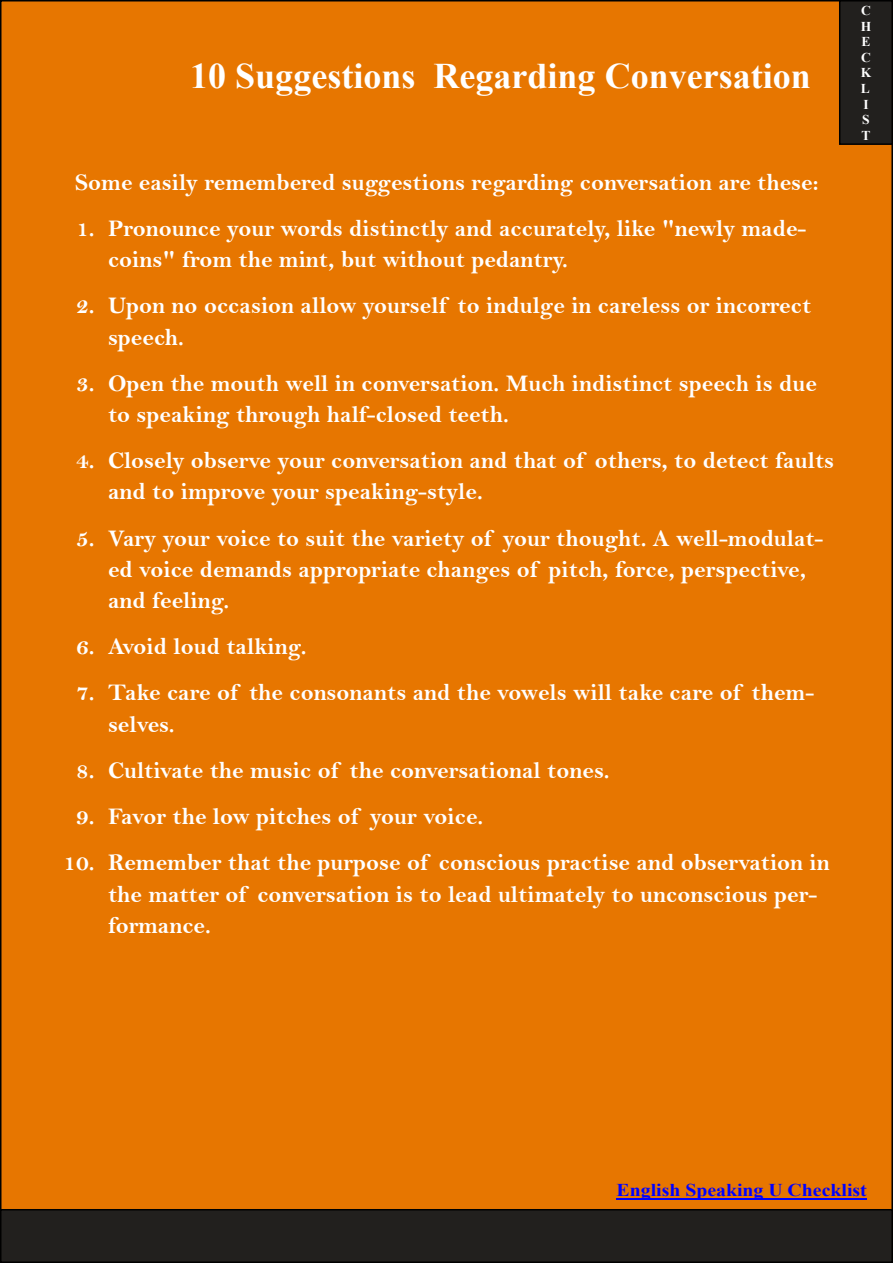
<style>
.page{position:relative;width:893px;height:1263px;background:#fff}
.page>*{position:absolute;margin:0;border:0;box-sizing:border-box;transform-origin:0 0}
.t1{font:700 36px "Times New Roman";color:#fff}
.t2{font:24px/31.2px "Bell MT Bold";color:#fff}
.t3{font:700 18px "Times New Roman";color:#00f;scale:1.1 1}
.t4{font:700 13.5px/15.5px "Times New Roman";color:#fff}
</style>
<div class="page">
<div style="left:1px;top:1px;width:891px;height:1261px;background:#e77600"></div>
<div style="left:1px;top:1210px;width:891px;height:52px;background:#22201e"></div>
<div style="left:0;top:1209px;width:893px;height:54px;border:2px solid #000"></div>
<hr style="left:617px;top:1198px;width:250px;height:2px;background:#00f">
<div style="left:840px;top:1px;width:52px;height:143px;background:#22201e"></div>
<div style="left:839px;top:0;width:54px;height:145px;border:2px solid #000"></div>
<h1 class="t1" style="left:190px;top:64px;width:622px">10 Suggestions Regarding Conversation</h1>
<p class="t2" style="left:75px;top:169px;width:745px">Some easily remembered suggestions regarding conversation are these:</p>
<p class="t2" style="left:108px;top:215px;width:700px;text-indent:-32px">1. Pronounce your words distinctly and accurately, like "newly made&shy;coins" from the mint, but without pedantry.</p>
<p class="t2" style="left:108px;top:293px;width:705px;text-indent:-32px">2. Upon no occasion allow yourself to indulge in careless or incorrect speech.</p>
<p class="t2" style="left:108px;top:370px;width:710px;text-indent:-32px">3. Open the mouth well in conversation. Much indistinct speech is due to speaking through half-closed teeth.</p>
<p class="t2" style="left:108px;top:448px;width:728px;text-indent:-32px">4. Closely observe your conversation and that of others, to detect faults and to improve your speaking-style.</p>
<p class="t2" style="left:108px;top:525px;width:717px;text-indent:-32px">5. Vary your voice to suit the variety of your thought. A well-modulat&shy;ed voice demands appropriate changes of pitch, force, perspective, and feeling.</p>
<p class="t2" style="left:76px;top:634px;width:232px">6. Avoid loud talking.</p>
<p class="t2" style="left:108px;top:680px;width:708px;text-indent:-32px">7. Take care of the consonants and the vowels will take care of them&shy;selves.</p>
<p class="t2" style="left:76px;top:757px;width:535px">8. Cultivate the music of the conversational tones.</p>
<p class="t2" style="left:76px;top:803px;width:409px">9. Favor the low pitches of your voice.</p>
<p class="t2" style="left:108px;top:850px;width:723px;text-indent:-45px">10. Remember that the purpose of conscious practise and observation in the matter of conversation is to lead ultimately to unconscious per&shy;formance.</p>
<p class="t4" style="left:861px;top:5px;width:12px">C<br>H<br>E<br>C<br>K<br>L<br>I<br>S<br>T</p>
<p class="t4" style="left:863px;top:10px;width:12px">C<br>H<br>E<br>C<br>K<br>L<br>I<br>S<br>T</p>
<p class="t3" style="left:617px;top:1183px;width:229px">English Speaking U Checklist</p>
</div>
